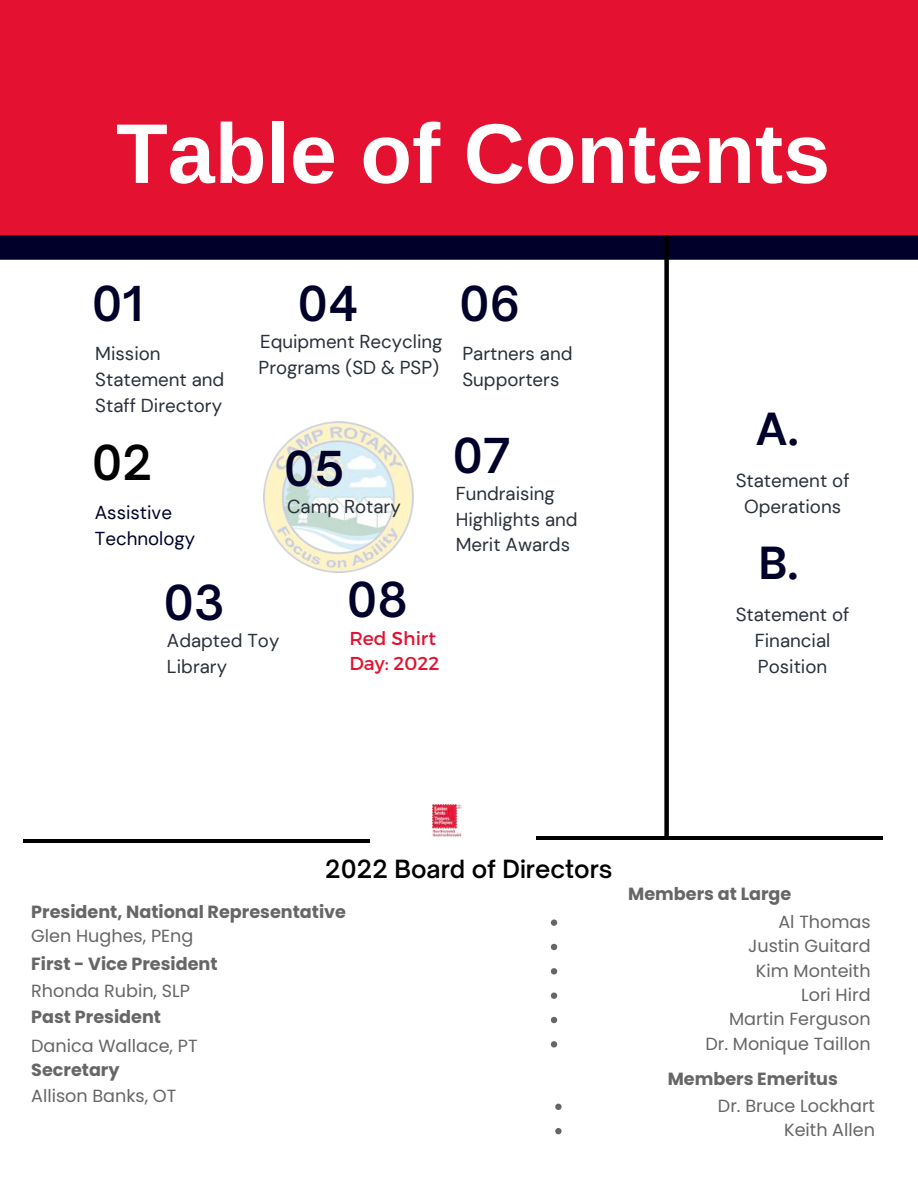
<style>
.page{position:relative;width:918px;height:1188px;background:#fff}
.page>*{position:absolute;margin:0;border:0;box-sizing:border-box;transform-origin:0 0}
.t1{font:700 84.6px "Arimo";color:#fff}
.t2{font:600 46.05px "Open Sauce One";color:#00002a}
.t3{font:700 46.05px "DM Sans";color:#00002a}
.t4{font:600 46.05px "Open Sauce One";color:#000}
.t5{font:600 24px "Open Sauce One";color:#000}
.t6{font:18.75px/26px "DM Sans";color:#293039}
.t7{font:18.75px/26px "DM Sans";color:#00002a}
.t8{font:18.75px/25.8px "Montserrat";color:#e51130}
.t9{font:17.55px/24.3px "Poppins";color:#666;text-align:right}
.t10{font:700 17.55px "Poppins";color:#666}
</style>
<div class="page">
<div style="left:0;top:0;width:918px;height:260px;background:#00002a"></div>
<div style="left:0;top:0;width:918px;height:235px;background:#e51130"></div>
<img style="left:263px;top:422px;width:151px;height:151px">
<hr style="left:23px;top:840px;width:346px;height:3px;background:#000">
<hr style="left:536px;top:836px;width:347px;height:3px;background:#000">
<img style="left:432px;top:805px;width:29px;height:31px">
<svg style="left:551px;top:919px;width:6px;height:7px"></svg>
<svg style="left:551px;top:944px;width:6px;height:6px"></svg>
<svg style="left:551px;top:968px;width:6px;height:7px"></svg>
<svg style="left:551px;top:993px;width:6px;height:6px"></svg>
<svg style="left:551px;top:1017px;width:6px;height:6px"></svg>
<svg style="left:551px;top:1041px;width:6px;height:7px"></svg>
<svg style="left:555px;top:1104px;width:7px;height:6px"></svg>
<svg style="left:555px;top:1128px;width:7px;height:6px"></svg>
<div style="left:664px;top:235px;width:5px;height:603px;background:#000"></div>
<h1 class="t1" style="left:116px;top:106px;width:716px">Table of Contents</h1>
<h2 class="t2" style="left:92px;top:275px;width:53px">01</h2>
<p class="t6" style="left:95px;top:341px;width:131px">Mission<br>Statement and<br>Staff Directory</p>
<h2 class="t4" style="left:92px;top:434px;width:62px">02</h2>
<p class="t7" style="left:95px;top:500px;width:102px">Assistive<br>Technology</p>
<h2 class="t2" style="left:163px;top:574px;width:63px">03</h2>
<h2 class="t2" style="left:298px;top:275px;width:62px">04</h2>
<p class="t6" style="left:259px;top:328px;width:185px">Equipment Recycling<br>Programs (SD &amp; PSP)</p>
<h2 class="t2" style="left:284px;top:440px;width:62px">05</h2>
<p class="t6" style="left:287px;top:493px;width:115px">Camp Rotary</p>
<h2 class="t2" style="left:347px;top:571px;width:63px">08</h2>
<p class="t6" style="left:167px;top:627px;width:114px">Adapted Toy<br>Library</p>
<p class="t8" style="left:349px;top:624px;width:92px">Red Shirt<br>Day: 2022</p>
<h2 class="t2" style="left:459px;top:275px;width:63px">06</h2>
<p class="t6" style="left:462px;top:341px;width:112px">Partners and<br>Supporters</p>
<h2 class="t2" style="left:453px;top:427px;width:60px">07</h2>
<p class="t6" style="left:456px;top:480px;width:123px">Fundraising<br>Highlights and<br>Merit Awards</p>
<h2 class="t3" style="left:755px;top:399px;width:45px">A.</h2>
<p class="t6" style="left:736px;top:467px;width:115px;text-align:center">Statement of<br>Operations</p>
<h2 class="t3" style="left:758px;top:534px;width:42px">B.</h2>
<p class="t6" style="left:736px;top:602px;width:115px;text-align:center">Statement of<br>Financial<br>Position</p>
<p class="t5" style="left:325px;top:854px;width:289px">2022 Board of Directors</p>
<p class="t10" style="left:31px;top:899px;width:316px">President, National Representative</p>
<p class="t10" style="left:31px;top:952px;width:188px">First - Vice President</p>
<p class="t10" style="left:31px;top:1005px;width:131px">Past President</p>
<p class="t9" style="left:31px;top:923px;width:164px">Glen Hughes, PEng</p>
<p class="t9" style="left:31px;top:979px;width:160px">Rhonda Rubin, SLP</p>
<p class="t9" style="left:31px;top:1034px;width:168px">Danica Wallace, PT</p>
<p class="t9" style="left:31px;top:1083px;width:147px">Allison Banks, OT</p>
<p class="t10" style="left:31px;top:1058px;width:90px">Secretary</p>
<p class="t10" style="left:628px;top:882px;width:165px">Members at Large</p>
<p class="t9" style="left:706px;top:910px;width:167px">Al Thomas<br>Justin Guitard<br>Kim Monteith<br>Lori Hird<br>Martin Ferguson<br>Dr. Monique Taillon</p>
<p class="t10" style="left:668px;top:1066px;width:172px">Members Emeritus</p>
<p class="t9" style="left:718px;top:1094px;width:159px">Dr. Bruce Lockhart<br>Keith Allen</p>
</div>
